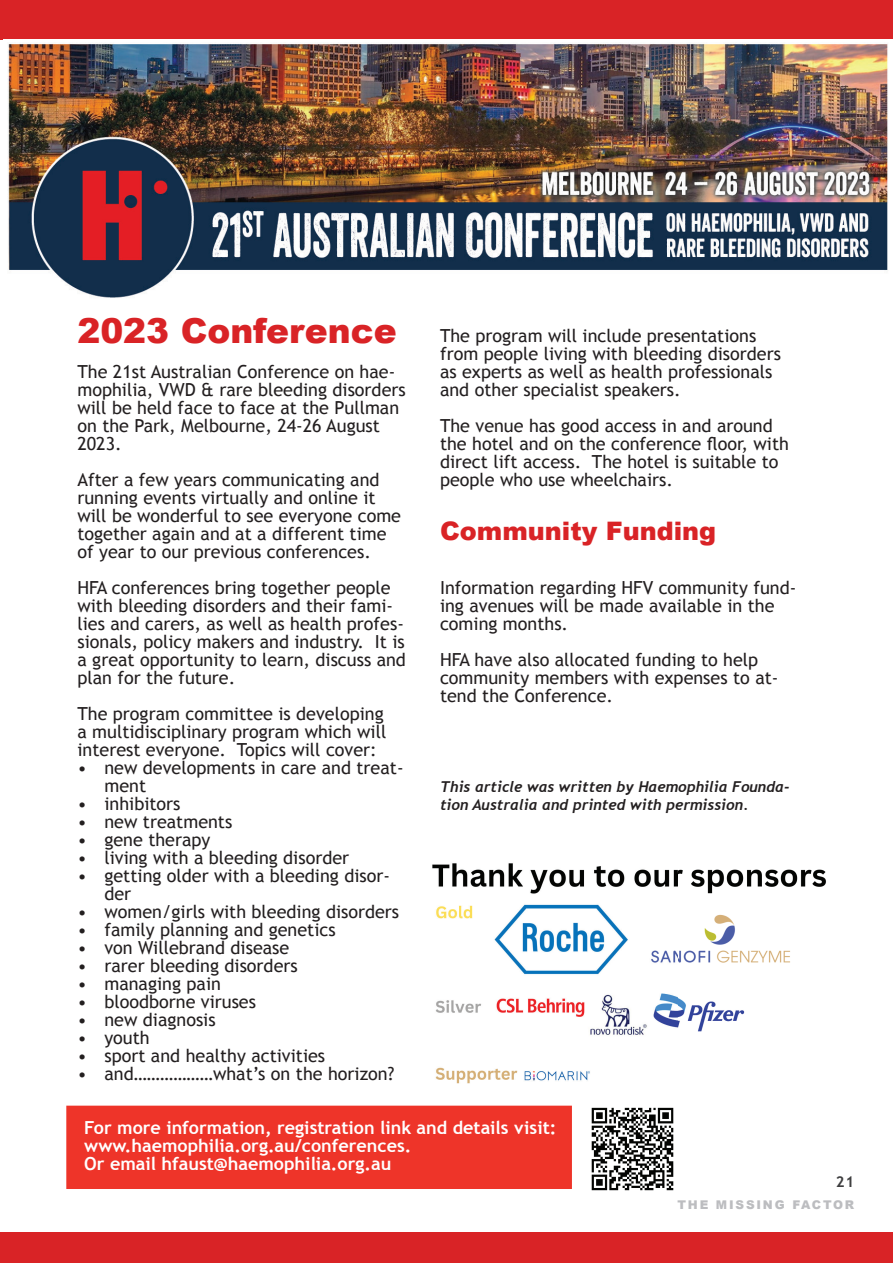
<style>
.page{position:relative;width:893px;height:1263px;background:#fff}
.page>*{position:absolute;margin:0;border:0;box-sizing:border-box;transform-origin:0 0}
.t1{font:900 34.35px "Arial";color:#d92326}
.t2{font:900 25.5px "Arial";color:#d92326}
.t3{font:18px/18px "Trebuchet MS";color:#231f20}
.t4{font:700 18px/18px "Trebuchet MS";color:#fff}
.t5{font:italic 700 15px/18px "Trebuchet";color:#231f20}
.t6{font:700 15px "Trebuchet MS";color:#3e3e3f}
.t7{font:900 12px "Arial";letter-spacing:.15em;color:#bcbdc0}
</style>
<div class="page">
<div style="left:0;top:0;width:893px;height:39px;background:#d92326"></div>
<div style="left:0;top:1232px;width:893px;height:31px;background:#d92326"></div>
<img style="left:8px;top:44px;width:880px;height:254px">
<img style="left:432px;top:863px;width:394px;height:221px">
<div style="left:66px;top:1106px;width:506px;height:83px;background:#ee3429"></div>
<img style="left:591px;top:1107px;width:83px;height:84px">
<h1 class="t1" style="left:77px;top:306px;width:321px">2023 Conference</h1>
<p class="t3" style="left:77px;top:363px;width:330px">The 21st Australian Conference on hae&shy;mophilia, VWD &amp; rare bleeding disorders will be held face to face at the Pullman on the Park, Melbourne, 24-26 August<br>2023.</p>
<p class="t3" style="left:77px;top:471px;width:325px">After a few years communicating and running events virtually and online it will be wonderful to see everyone come together again and at a different time of year to our previous conferences.</p>
<p class="t3" style="left:77px;top:579px;width:330px">HFA conferences bring together people with bleeding disorders and their fami&shy;lies and carers, as well as health profes&shy;sionals, policy makers and industry. It is a great opportunity to learn, discuss and plan for the future.</p>
<p class="t3" style="left:77px;top:705px;width:310px">The program committee is developing a multidisciplinary program which will interest everyone. Topics will cover:</p>
<p class="t3" style="left:104px;top:759px;width:301px;text-indent:-27px">• new developments in care and treat&shy;ment</p>
<p class="t3" style="left:77px;top:795px;width:105px">• inhibitors</p>
<p class="t3" style="left:77px;top:813px;width:156px">• new treatments</p>
<p class="t3" style="left:77px;top:831px;width:135px">• gene therapy</p>
<p class="t3" style="left:77px;top:849px;width:273px">• living with a bleeding disorder</p>
<p class="t3" style="left:104px;top:867px;width:287px;text-indent:-27px">• getting older with a bleeding disor&shy;der</p>
<p class="t3" style="left:77px;top:903px;width:323px">• women/girls with bleeding disorders</p>
<p class="t3" style="left:77px;top:921px;width:260px">• family planning and genetics</p>
<p class="t3" style="left:77px;top:939px;width:213px">• von Willebrand disease</p>
<p class="t3" style="left:77px;top:957px;width:222px">• rarer bleeding disorders</p>
<p class="t3" style="left:77px;top:975px;width:145px">• managing pain</p>
<p class="t3" style="left:77px;top:993px;width:180px">• bloodborne viruses</p>
<p class="t3" style="left:77px;top:1011px;width:140px">• new diagnosis</p>
<p class="t3" style="left:77px;top:1029px;width:74px">• youth</p>
<p class="t3" style="left:77px;top:1047px;width:249px">• sport and healthy activities</p>
<p class="t3" style="left:77px;top:1065px;width:318px">• and………………what’s on the horizon?</p>
<p class="t3" style="left:440px;top:327px;width:342px">The program will include presentations from people living with bleeding disorders as experts as well as health professionals and other specialist speakers.</p>
<p class="t3" style="left:440px;top:417px;width:351px">The venue has good access in and around the hotel and on the conference floor, with direct lift access. The hotel is suitable to people who use wheelchairs.</p>
<h2 class="t2" style="left:440px;top:512px;width:278px">Community Funding</h2>
<p class="t3" style="left:440px;top:579px;width:358px">Information regarding HFV community fund&shy;ing avenues will be made available in the coming months.</p>
<p class="t3" style="left:440px;top:651px;width:340px">HFA have also allocated funding to help community members with expenses to at&shy;tend the Conference.</p>
<p class="t5" style="left:440px;top:778px;width:351px">This article was written by Haemophilia Founda&shy;tion Australia and printed with permission.</p>
<p class="t4" style="left:84px;top:1119px;width:474px">For more information, registration link and details visit: www.haemophilia.org.au/conferences.<br>Or email hfaust@haemophilia.org.au</p>
<p class="t6" style="left:836px;top:1172px;width:20px">21</p>
<p class="t7" style="left:677px;top:1196px;width:178px">THE MISSING FACTOR</p>
</div>
